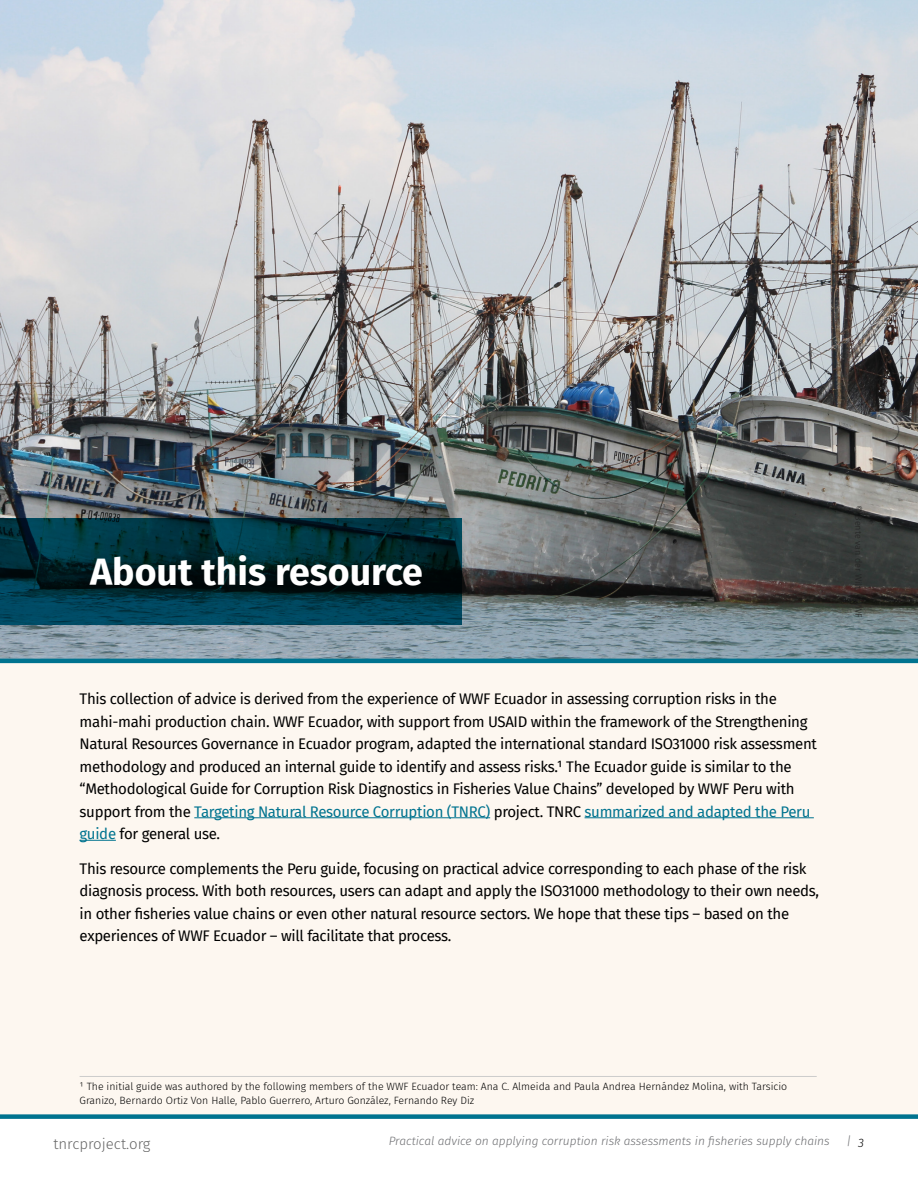
<style>
.page{position:relative;width:918px;height:1188px;background:#fff}
.page>*{position:absolute;margin:0;border:0;box-sizing:border-box;transform-origin:0 0}
.t1{font:700 37.5px "Fira Sans";color:#fff}
.t2{font:15px/22.5px "Fira Sans";letter-spacing:-.02em;color:#000}
.t3{font:300 15px "Fira Sans";color:#000}
.t4{font:italic 300 12px "Fira Sans";color:#6d6e71}
.t5{font:300 10.5px/13.5px "Fira Sans";color:#000}
.s1{color:#00738f}
.s2{color:#000}
</style>
<div class="page">
<img style="left:0;top:0;width:918px;height:659px">
<div style="left:0;top:659px;width:918px;height:460px;background:#fdf7f0"></div>
<svg style="left:0;top:518px;width:462px;height:107px;background:#002e39"></svg>
<hr style="left:80px;top:1076px;width:737px;height:1px;background:#ccc">
<h1 class="t1" style="left:90px;top:541px;width:334px">About this resource</h1>
<p class="t2" style="left:80px;top:687px;width:739px">This collection of advice is derived from the experience of WWF Ecuador in assessing corruption risks in the mahi-mahi production chain. WWF Ecuador, with support from USAID within the framework of the Strengthening Natural Resources Governance in Ecuador program, adapted the international standard ISO31000 risk assessment methodology and produced an internal guide to identify and assess risks.¹ The Ecuador guide is similar to the “Methodological Guide for Corruption Risk Diagnostics in Fisheries Value Chains” developed by WWF Peru with support from the <span class="s1">Targeting Natural Resource Corruption (TNRC)</span> project. TNRC <span class="s1">summarized and adapted the Peru guide</span> for general use.</p>
<p class="t2" style="left:80px;top:857px;width:741px">This resource complements the Peru guide, focusing on practical advice corresponding to each phase of the risk diagnosis process. With both resources, users can adapt and apply the ISO31000 methodology to their own needs, in other fisheries value chains or even other natural resource sectors. We hope that these tips – based on the experiences of WWF Ecuador – will facilitate that process.</p>
<p class="t5" style="left:80px;top:1080px;width:709px">¹ The initial guide was authored by the following members of the WWF Ecuador team: Ana C. Almeida and Paula Andrea Hernández Molina, with Tarsicio<br>Granizo, Bernardo Ortiz Von Halle, Pablo Guerrero, Arturo González, Fernando Rey Diz</p>
<p class="t3" style="left:53px;top:1133px;width:99px">tnrcproject.org</p>
<p class="t4" style="left:389px;top:1133px;width:443px">Practical advice on applying corruption risk assessments in fisheries supply chains</p>
<p class="t4" style="left:846px;top:1133px;width:19px">| <span class="s2">3</span></p>
</div>
